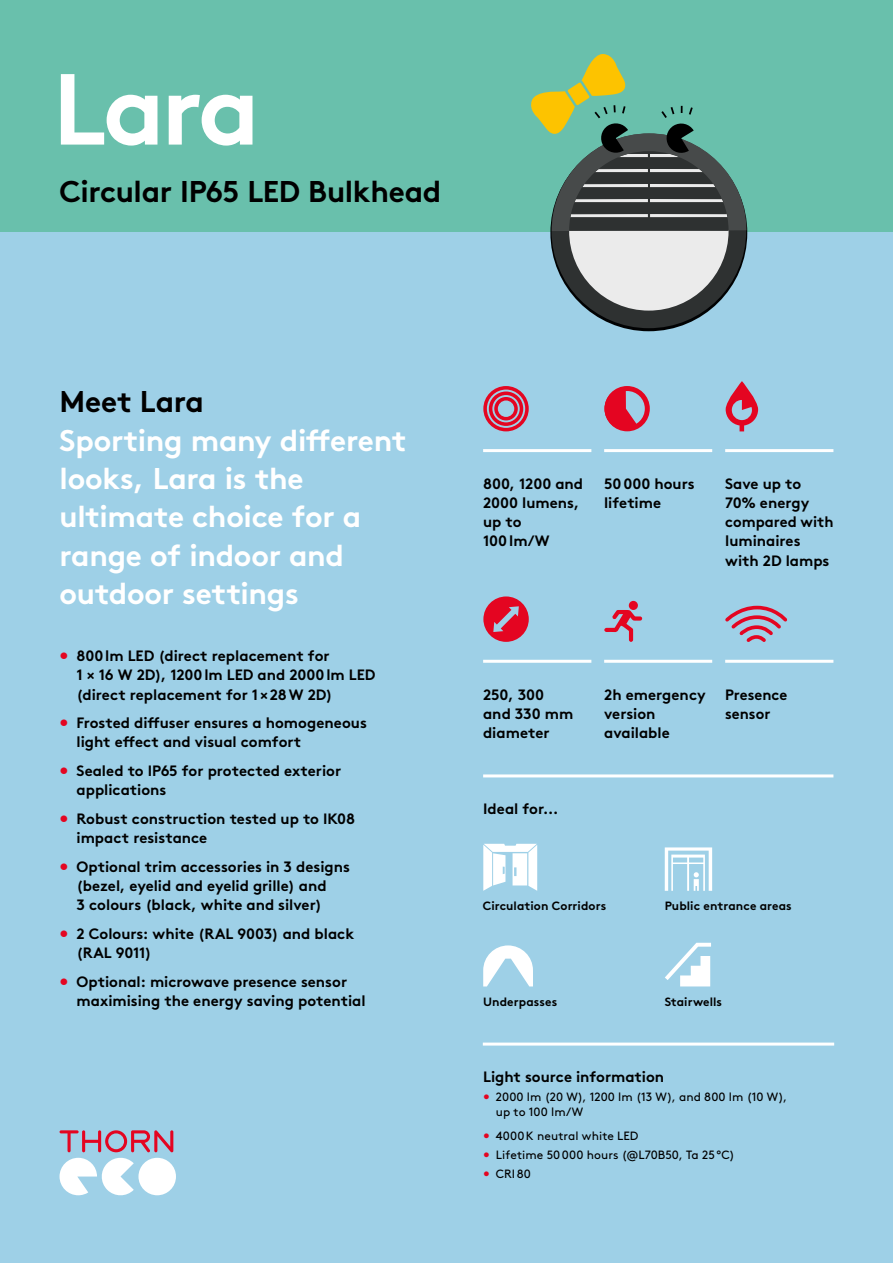
<style>
.page{position:relative;width:893px;height:1263px;background:#9ed0e7}
.page>*{position:absolute;margin:0;border:0;box-sizing:border-box;transform-origin:0 0}
.t1{font:700 100.65px "Brown";color:#fff}
.t2{font:700 30px/38.2px "Brown";letter-spacing:-.01em;color:#fff}
.t3{font:700 30px "Brown";letter-spacing:-.015em;color:#000}
.t4{font:700 15px/19.2px "Brown";color:#000}
.t5{font:12px/14.9px "Brown";letter-spacing:.005em;color:#000}
.t6{font:700 12px "Brown";letter-spacing:.005em;color:#000}
.s1{color:#e40521}
</style>
<div class="page">
<div style="left:0;top:0;width:893px;height:232px;background:#69c0ac"></div>
<div style="left:551px;top:133px;width:195px;height:195px;background:#2e3131;border-radius:50%"></div>
<div style="left:569px;top:151px;width:160px;height:160px;background:#ebebeb;border-radius:50%"></div>
<svg style="left:531px;top:54px;width:215px;height:177px"></svg>
<hr style="left:483px;top:1042px;width:351px;height:3px;background:#fff">
<hr style="left:483px;top:774px;width:350px;height:3px;background:#fff">
<svg style="left:483px;top:386px;width:46px;height:45px"></svg>
<svg style="left:605px;top:387px;width:33px;height:43px"></svg>
<div style="left:604px;top:386px;width:46px;height:45px;border:5px solid #e40521;border-radius:50%"></div>
<svg style="left:726px;top:381px;width:32px;height:50px"></svg>
<svg style="left:483px;top:596px;width:46px;height:46px"></svg>
<svg style="left:604px;top:610px;width:38px;height:32px"></svg>
<div style="left:629px;top:601px;width:9px;height:9px;background:#e40521;border-radius:50%"></div>
<svg style="left:725px;top:605px;width:62px;height:37px"></svg>
<svg style="left:483px;top:945px;width:50px;height:41px"></svg>
<svg style="left:483px;top:844px;width:54px;height:47px"></svg>
<svg style="left:665px;top:943px;width:46px;height:43px"></svg>
<svg style="left:665px;top:847px;width:47px;height:44px"></svg>
<hr style="left:725px;top:449px;width:108px;height:3px;background:#fff">
<hr style="left:725px;top:660px;width:108px;height:3px;background:#fff">
<hr style="left:604px;top:449px;width:108px;height:3px;background:#fff">
<hr style="left:604px;top:660px;width:108px;height:3px;background:#fff">
<hr style="left:483px;top:449px;width:108px;height:3px;background:#fff">
<hr style="left:483px;top:660px;width:108px;height:3px;background:#fff">
<div style="left:138px;top:1158px;width:38px;height:37px;background:#fff;border-radius:50%"></div>
<svg style="left:60px;top:1130px;width:113px;height:65px"></svg>
<h1 class="t1" style="left:53px;top:28px;width:209px">Lara</h1>
<h2 class="t3" style="left:60px;top:167px;width:383px">Circular IP65 LED Bulkhead</h2>
<h2 class="t3" style="left:60px;top:378px;width:146px">Meet Lara</h2>
<h2 class="t2" style="left:60px;top:418px;width:349px">Sporting many different looks, Lara is the ultimate choice for a range of indoor and outdoor settings</h2>
<p class="t4" style="left:77px;top:645px;width:301px;text-indent:-17px"><span class="s1">•</span> 800lm LED (direct replacement for<br>1 × 16 W 2D), 1200lm LED and 2000lm LED (direct replacement for 1×28W 2D)</p>
<p class="t4" style="left:77px;top:712px;width:292px;text-indent:-17px"><span class="s1">•</span> Frosted diffuser ensures a homogeneous light effect and visual comfort</p>
<p class="t4" style="left:77px;top:760px;width:266px;text-indent:-17px"><span class="s1">•</span> Sealed to IP65 for protected exterior applications</p>
<p class="t4" style="left:77px;top:807px;width:280px;text-indent:-17px"><span class="s1">•</span> Robust construction tested up to IK08 impact resistance</p>
<p class="t4" style="left:77px;top:855px;width:275px;text-indent:-17px"><span class="s1">•</span> Optional trim accessories in 3 designs (bezel, eyelid and eyelid grille) and<br>3 colours (black, white and silver)</p>
<p class="t4" style="left:77px;top:922px;width:279px;text-indent:-17px"><span class="s1">•</span> 2 Colours: white (RAL 9003) and black (RAL 9011)</p>
<p class="t4" style="left:77px;top:970px;width:291px;text-indent:-17px"><span class="s1">•</span> Optional: microwave presence sensor maximising the energy saving potential</p>
<p class="t4" style="left:483px;top:473px;width:102px">800, 1200 and<br>2000 lumens, up to<br>100lm/W</p>
<p class="t4" style="left:725px;top:473px;width:110px">Save up to<br>70% energy compared with luminaires with 2D lamps</p>
<p class="t4" style="left:604px;top:473px;width:92px">50000 hours lifetime</p>
<p class="t4" style="left:483px;top:683px;width:92px">250, 300 and 330 mm diameter</p>
<p class="t4" style="left:604px;top:683px;width:103px">2h emergency version available</p>
<p class="t4" style="left:725px;top:683px;width:64px">Presence sensor</p>
<p class="t4" style="left:483px;top:798px;width:77px">Ideal for...</p>
<p class="t6" style="left:483px;top:896px;width:125px">Circulation Corridors</p>
<p class="t6" style="left:483px;top:992px;width:76px">Underpasses</p>
<p class="t6" style="left:665px;top:896px;width:129px">Public entrance areas</p>
<p class="t6" style="left:665px;top:992px;width:59px">Stairwells</p>
<p class="t4" style="left:483px;top:1066px;width:183px">Light source information</p>
<p class="t5" style="left:496px;top:1089px;width:293px;text-indent:-13px"><span class="s1">•</span> 2000 lm (20 W), 1200 lm (13 W), and 800 lm (10 W), up to 100 lm/W</p>
<p class="t5" style="left:483px;top:1127px;width:157px"><span class="s1">•</span> 4000K neutral white LED</p>
<p class="t5" style="left:483px;top:1146px;width:253px"><span class="s1">•</span> Lifetime 50000 hours (@L70B50, Ta 25°C)</p>
<p class="t5" style="left:483px;top:1165px;width:49px"><span class="s1">•</span> CRI80</p>
</div>
